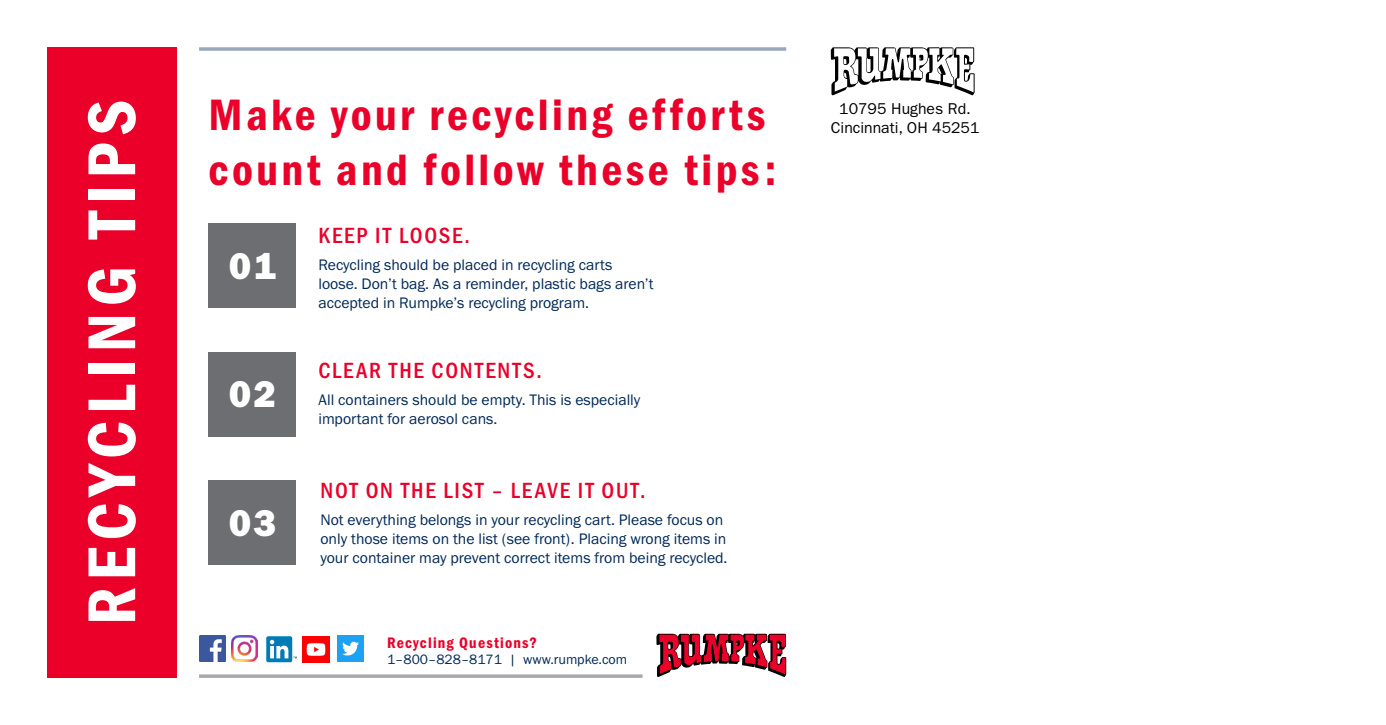
<style>
.page{position:relative;width:1386px;height:725px;background:#fff}
.page>*{position:absolute;margin:0;border:0;box-sizing:border-box;transform-origin:0 0}
.t1{font:70px "Franklin Gothic URW Con Dem";letter-spacing:.09em;color:#fff}
.t2{font:45.5px/54.6px "Franklin Gothic URW Con Dem";letter-spacing:.075em;color:#ea0029}
.t3{font:38.5px "Franklin Gothic URW Hea";color:#fff}
.t4{font:500 22.75px "Franklin Gothic URW Con";letter-spacing:.075em;color:#ea0029}
.t5{font:15.75px/18.9px "Franklin Gothic URW Boo";color:#002856}
.t6{font:15.75px/18.9px "ITC Franklin Gothic Std";color:#000;text-align:center}
.t7{font:15.75px "Franklin Gothic URW Con Dem";letter-spacing:.075em;color:#ea0029}
.t8{font:14px "Franklin Gothic URW Boo";color:#002856}
</style>
<div class="page">
<div style="left:209px;top:224px;width:87px;height:84px;background:#6d6e71"></div>
<div style="left:209px;top:352px;width:87px;height:84px;background:#6d6e71"></div>
<div style="left:209px;top:481px;width:87px;height:84px;background:#6d6e71"></div>
<div style="left:47px;top:47px;width:129px;height:630px;background:#ea0029"></div>
<svg style="left:199px;top:47px;width:587px;height:4px"></svg>
<img style="left:199px;top:635px;width:26px;height:26px">
<img style="left:231px;top:635px;width:26px;height:26px">
<div style="left:266px;top:636px;width:26px;height:26px;background:#007bb6;border-radius:2px"></div>
<svg style="left:270px;top:639px;width:27px;height:19px"></svg>
<img style="left:303px;top:636px;width:26px;height:26px">
<img style="left:337px;top:635px;width:26px;height:26px">
<svg style="left:656px;top:633px;width:130px;height:44px"></svg>
<hr style="left:199px;top:674px;width:444px;height:3px;background:#a7a9ac">
<svg style="left:831px;top:47px;width:144px;height:48px"></svg>
<h1 class="t1" style="left:65px;top:625px;width:527px;rotate:-90deg">RECYCLING TIPS</h1>
<h2 class="t2" style="left:209px;top:86px;width:569px">Make your recycling efforts count and follow these tips:</h2>
<h3 class="t4" style="left:318px;top:221px;width:153px">KEEP IT LOOSE.</h3>
<p class="t5" style="left:318px;top:255px;width:337px">Recycling should be placed in recycling carts loose. Don’t bag. As a reminder, plastic bags aren’t accepted in Rumpke’s recycling program.</p>
<h3 class="t3" style="left:229px;top:241px;width:49px">01</h3>
<h3 class="t4" style="left:318px;top:356px;width:225px">CLEAR THE CONTENTS.</h3>
<p class="t5" style="left:318px;top:390px;width:323px">All containers should be empty. This is especially important for aerosol cans.</p>
<h3 class="t3" style="left:229px;top:369px;width:49px">02</h3>
<h3 class="t4" style="left:320px;top:475px;width:327px">NOT ON THE LIST – LEAVE IT OUT.</h3>
<p class="t5" style="left:320px;top:510px;width:408px">Not everything belongs in your recycling cart. Please focus on only those items on the list (see front). Placing wrong items in your container may prevent correct items from being recycled.</p>
<h3 class="t3" style="left:229px;top:498px;width:49px">03</h3>
<p class="t7" style="left:387px;top:631px;width:152px">Recycling Questions?</p>
<p class="t8" style="left:387px;top:651px;width:242px">1–800–828–8171 | www.rumpke.com</p>
<p class="t6" style="left:831px;top:99px;width:150px">10795 Hughes Rd.<br>Cincinnati, OH 45251</p>
</div>
